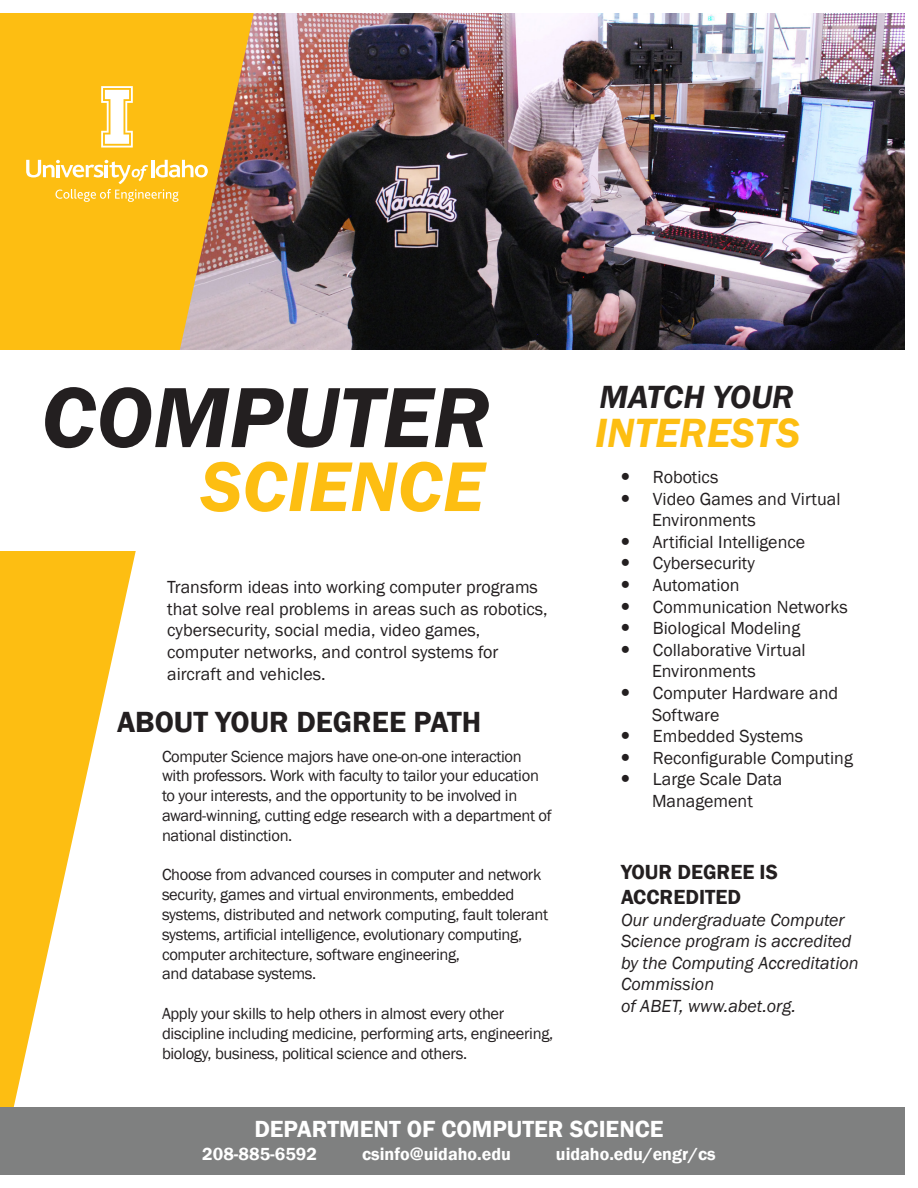
<style>
.page{position:relative;width:918px;height:1188px;background:#fff}
.page>*{position:absolute;margin:0;border:0;box-sizing:border-box;transform-origin:0 0}
.t1{font:italic 600 88.35px "Franklin Gothic";color:#231f20}
.t2{font:italic 600 72.75px "Franklin Gothic";color:#fdbe12}
.t3{font:italic 600 42px "Franklin Gothic";color:#fdbe12}
.t4{font:italic 600 33px "Franklin Gothic";color:#231f20}
.t5{font:600 30px "Franklin Gothic";color:#231f20}
.t6{font:600 24px "Franklin Gothic";color:#fff}
.t7{font:600 21px/25.2px "Franklin Gothic";color:#231f20}
.t8{font:18px/21.6px "Franklin Gothic";color:#231f20}
.t9{font:italic 18px/21.6px "Franklin Gothic";color:#231f20}
.t10{font:600 18px "Franklin Gothic";color:#fff}
.t11{font:16.5px/19.8px "Franklin Gothic";letter-spacing:-.02em;color:#231f20}
</style>
<div class="page">
<img style="left:257px;top:14px;width:647px;height:336px">
<svg style="left:0;top:13px;width:257px;height:1094px"></svg>
<svg style="left:101px;top:86px;width:32px;height:62px"></svg>
<svg style="left:26px;top:160px;width:182px;height:42px;background:#fdcc45"></svg>
<div style="left:0;top:350px;width:914px;height:201px;background:#fff"></div>
<div style="left:0;top:1107px;width:904px;height:67px;background:#7f8080"></div>
<p class="t1" style="left:41px;top:361px;width:451px">COMPUTER</p>
<p class="t2" style="left:200px;top:440px;width:285px">SCIENCE</p>
<p class="t8" style="left:167px;top:577px;width:382px">Transform ideas into working computer programs that solve real problems in areas such as robotics, cybersecurity, social media, video games, computer networks, and control systems for aircraft and vehicles.</p>
<p class="t5" style="left:117px;top:704px;width:366px">ABOUT YOUR DEGREE PATH</p>
<p class="t11" style="left:162px;top:747px;width:391px">Computer Science majors have one-on-one interaction with professors. Work with faculty to tailor your education to your interests, and the opportunity to be involved in award-winning, cutting edge research with a department of national distinction.</p>
<p class="t11" style="left:162px;top:865px;width:388px">Choose from advanced courses in computer and network security, games and virtual environments, embedded systems, distributed and network computing, fault tolerant systems, artificial intelligence, evolutionary computing, computer architecture, software engineering,</p>
<p class="t11" style="left:162px;top:964px;width:156px">and database systems.</p>
<p class="t11" style="left:162px;top:1004px;width:393px">Apply your skills to help others in almost every other discipline including medicine, performing arts, engineering, biology, business, political science and others.</p>
<p class="t4" style="left:600px;top:376px;width:196px">MATCH YOUR</p>
<p class="t3" style="left:595px;top:406px;width:206px">INTERESTS</p>
<p class="t8" style="left:653px;top:467px;width:67px">Robotics</p>
<p class="t8" style="left:652px;top:488px;width:190px">Video Games and Virtual<br>Environments</p>
<p class="t8" style="left:653px;top:531px;width:154px">Artificial Intelligence</p>
<p class="t8" style="left:653px;top:553px;width:103px">Cybersecurity</p>
<p class="t8" style="left:653px;top:575px;width:88px">Automation</p>
<p class="t8" style="left:653px;top:596px;width:196px">Communication Networks</p>
<p class="t8" style="left:653px;top:618px;width:149px">Biological Modeling</p>
<p class="t8" style="left:652px;top:639px;width:155px">Collaborative Virtual<br>Environments</p>
<p class="t8" style="left:652px;top:683px;width:188px">Computer Hardware and<br>Software</p>
<p class="t8" style="left:653px;top:726px;width:152px">Embedded Systems</p>
<p class="t8" style="left:653px;top:747px;width:201px">Reconfigurable Computing</p>
<p class="t8" style="left:653px;top:769px;width:131px">Large Scale Data</p>
<p class="t8" style="left:652px;top:791px;width:102px">Management</p>
<p class="t7" style="left:621px;top:859px;width:158px">YOUR DEGREE IS<br>ACCREDITED</p>
<p class="t9" style="left:621px;top:909px;width:232px">Our undergraduate Computer<br>Science program is accredited</p>
<p class="t9" style="left:621px;top:952px;width:239px">by the Computing Accreditation<br>Commission</p>
<p class="t9" style="left:621px;top:995px;width:176px">of ABET, www.abet.org.</p>
<p class="t6" style="left:254px;top:1115px;width:411px">DEPARTMENT OF COMPUTER SCIENCE</p>
<p class="t10" style="left:202px;top:1143px;width:116px">208-885-6592</p>
<p class="t10" style="left:362px;top:1143px;width:150px">csinfo@uidaho.edu</p>
<p class="t10" style="left:556px;top:1143px;width:161px">uidaho.edu/engr/cs</p>
</div>
